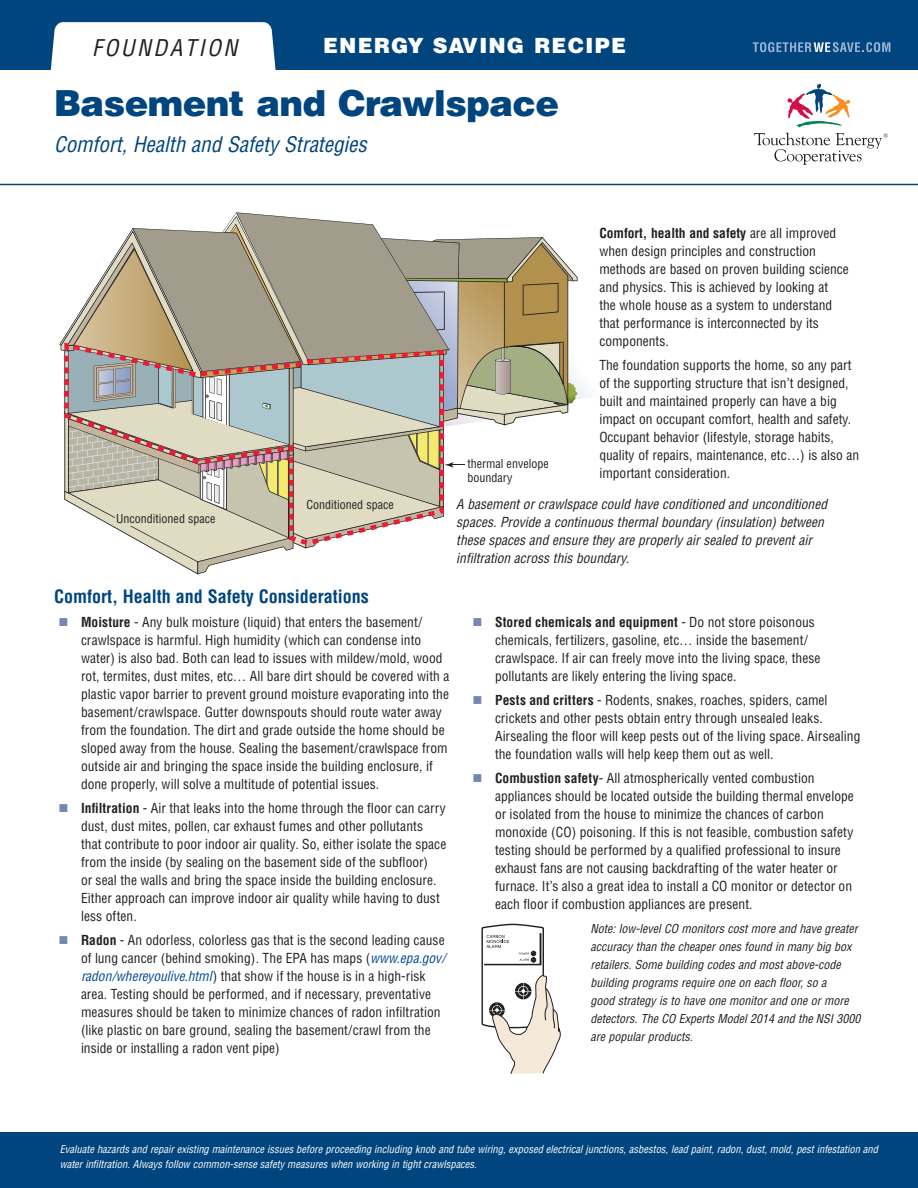
<style>
.page{position:relative;width:918px;height:1188px;background:#fff}
.page>*{position:absolute;margin:0;border:0;box-sizing:border-box;transform-origin:0 0}
.p1_Headline_24_30{font:900 36px "Helvetica";color:#01457f}
.p1_subhead_ital_18_2{font:italic condensed 22.5px "Helvetica";letter-spacing:.11em;color:#231f20}
.header-subhead_itali{font:italic condensed 21px "Helvetica";color:#01457f}
.arial_black_reverse{font:900 21px "Helvetica";letter-spacing:.075em;color:#fff}
.sans_serif_subhead{font:700 condensed 18px "Helvetica";color:#01457f}
.text-sanserif_9_12{font:condensed 13.5px/18px "Helvetica";color:#231f20}
.text_caption-italic{font:italic condensed 13.5px/18px "Helvetica";color:#231f20}
.text-sanserif_8_12{font:italic condensed 12px/18px "Helvetica";color:#231f20}
.t1{font:condensed 12px/14.4px "Helvetica";color:#231f20}
.reverse_assumptions{font:italic condensed 10.5px/15px "Helvetica";color:#fff}
.s1{font-weight:700}
.s2{font-style:italic;color:#014990}
</style>
<div class="page">
<div style="left:0;top:0;width:918px;height:69px;background:#01457f"></div>
<svg style="left:754px;top:84px;width:134px;height:81px"></svg>
<svg style="left:753px;top:42px;width:137px;height:10px"></svg>
<div style="left:51px;top:22px;width:225px;height:48px;background:#fff"></div>
<hr style="left:0;top:184px;width:918px;height:1px;background:#01457f">
<div style="left:0;top:1132px;width:918px;height:56px;background:#01457f"></div>
<svg style="left:482px;top:924px;width:79px;height:150px"></svg>
<svg style="left:59px;top:212px;width:519px;height:362px"></svg>
<p class="arial_black_reverse" style="left:323px;top:32px;width:304px">ENERGY SAVING RECIPE</p>
<p class="p1_Headline_24_30" style="left:54px;top:80px;width:506px">Basement and Crawlspace</p>
<p class="header-subhead_itali" style="left:54px;top:132px;width:314px">Comfort, Health and Safety Strategies</p>
<p class="p1_subhead_ital_18_2" style="left:92px;top:33px;width:147px">FOUNDATION</p>
<p class="t1" style="left:116px;top:511px;width:101px">Unconditioned space</p>
<p class="t1" style="left:306px;top:497px;width:89px">Conditioned space</p>
<p class="text-sanserif_9_12" style="left:599px;top:224px;width:251px"><span class="s1">Comfort, health and safety</span> are all improved when design principles and construction methods are based on proven building science and physics. This is achieved by looking at<br>the whole house as a system to understand that performance is interconnected by its components.</p>
<p class="text-sanserif_9_12" style="left:599px;top:356px;width:261px">The foundation supports the home, so any part of the supporting structure that isn’t designed, built and maintained properly can have a big impact on occupant comfort, health and safety.<br>Occupant behavior (lifestyle, storage habits, quality of repairs, maintenance, etc…) is also an important consideration.</p>
<p class="t1" style="left:468px;top:456px;width:83px">thermal envelope boundary</p>
<p class="text_caption-italic" style="left:456px;top:495px;width:372px">A basement or crawlspace could have conditioned and unconditioned spaces. Provide a continuous thermal boundary (insulation) between these spaces and ensure they are properly air sealed to prevent air infiltration across this boundary.</p>
<p class="sans_serif_subhead" style="left:54px;top:585px;width:316px">Comfort, Health and Safety Considerations</p>
<p class="text-sanserif_9_12" style="left:81px;top:613px;width:370px"><span class="s1">Moisture</span> - Any bulk moisture (liquid) that enters the basement/ crawlspace is harmful. High humidity (which can condense into water) is also bad. Both can lead to issues with mildew/mold, wood rot, termites, dust mites, etc… All bare dirt should be covered with a plastic vapor barrier to prevent ground moisture evaporating into the basement/crawlspace. Gutter downspouts should route water away from the foundation. The dirt and grade outside the home should be sloped away from the house. Sealing the basement/crawlspace from outside air and bringing the space inside the building enclosure, if done properly, will solve a multitude of potential issues.</p>
<p class="text-sanserif_9_12" style="left:81px;top:799px;width:367px"><span class="s1">Infiltration</span> - Air that leaks into the home through the floor can carry dust, dust mites, pollen, car exhaust fumes and other pollutants that contribute to poor indoor air quality. So, either isolate the space from the inside (by sealing on the basement side of the subfloor)<br>or seal the walls and bring the space inside the building enclosure.<br>Either approach can improve indoor air quality while having to dust less often.</p>
<p class="text-sanserif_9_12" style="left:81px;top:931px;width:366px"><span class="s1">Radon</span> - An odorless, colorless gas that is the second leading cause of lung cancer (behind smoking). The EPA has maps (<span class="s2">www.epa.gov/ radon/whereyoulive.html</span>) that show if the house is in a high-risk area. Testing should be performed, and if necessary, preventative measures should be taken to minimize chances of radon infiltration (like plastic on bare ground, sealing the basement/crawl from the inside or installing a radon vent pipe)</p>
<p class="text-sanserif_9_12" style="left:495px;top:613px;width:327px"><span class="s1">Stored chemicals and equipment</span> - Do not store poisonous chemicals, fertilizers, gasoline, etc… inside the basement/ crawlspace. If air can freely move into the living space, these pollutants are likely entering the living space.</p>
<p class="text-sanserif_9_12" style="left:495px;top:691px;width:367px"><span class="s1">Pests and critters</span> - Rodents, snakes, roaches, spiders, camel crickets and other pests obtain entry through unsealed leaks.<br>Airsealing the floor will keep pests out of the living space. Airsealing the foundation walls will help keep them out as well.</p>
<p class="text-sanserif_9_12" style="left:495px;top:769px;width:360px"><span class="s1">Combustion safety</span>- All atmospherically vented combustion appliances should be located outside the building thermal envelope or isolated from the house to minimize the chances of carbon monoxide (CO) poisoning. If this is not feasible, combustion safety testing should be performed by a qualified professional to insure exhaust fans are not causing backdrafting of the water heater or furnace. It’s also a great idea to install a CO monitor or detector on each floor if combustion appliances are present.</p>
<p class="text-sanserif_8_12" style="left:591px;top:920px;width:271px">Note: low-level CO monitors cost more and have greater accuracy than the cheaper ones found in many big box retailers. Some building codes and most above-code building programs require one on each floor, so a<br>good strategy is to have one monitor and one or more detectors. The CO Experts Model 2014 and the NSI 3000 are popular products.</p>
<p class="reverse_assumptions" style="left:60px;top:1142px;width:820px">Evaluate hazards and repair existing maintenance issues before proceeding including knob and tube wiring, exposed electrical junctions, asbestos, lead paint, radon, dust, mold, pest infestation and water infiltration. Always follow common-sense safety measures when working in tight crawlspaces.</p>
</div>
